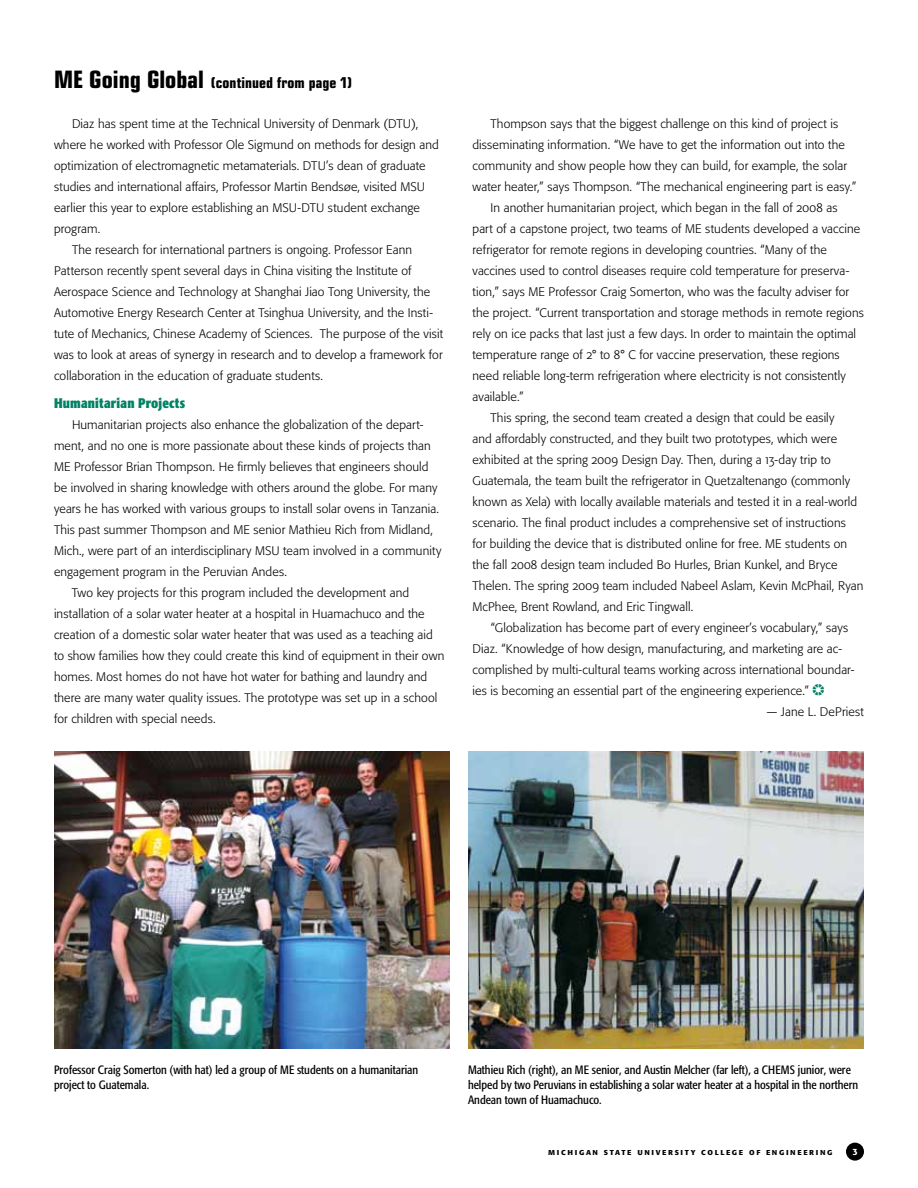
<style>
.page{position:relative;width:918px;height:1188px;background:#fff}
.page>*{position:absolute;margin:0;border:0;box-sizing:border-box;transform-origin:0 0}
.t1{font:700 condensed 15px "Eurostile LT Std";letter-spacing:.005em;color:#000}
.t2{font:700 condensed 13.8px "Formata Pro";letter-spacing:.015em;color:#008265}
.t3{font:300 12.3px "Formata Pro";letter-spacing:.01em;color:#000}
.t4{font:condensed 12px/15px "Formata Pro";color:#000}
.t5{font:500 9px "Formata Pro";letter-spacing:.18em;color:#000}
.t6{font:500 9px "Formata Pro";color:#fff}
.s1{font-size:24px}
.s2{font-family:"Chuckbats";font-weight:400;font-size:15px;color:#008265}
</style>
<div class="page">
<div style="left:846px;top:1143px;width:18px;height:18px;background:#000;border-radius:50%"></div>
<img style="left:54px;top:752px;width:396px;height:297px">
<img style="left:468px;top:752px;width:396px;height:297px">
<p class="t1" style="left:54px;top:73px;width:300px"><span class="s1">ME Going Global</span> (continued from page 1)</p>
<p class="t3" style="left:72px;top:116px;width:348px">Diaz has spent time at the Technical University of Denmark (DTU),</p>
<p class="t3" style="left:54px;top:137px;width:386px">where he worked with Professor Ole Sigmund on methods for design and</p>
<p class="t3" style="left:54px;top:158px;width:373px">optimization of electromagnetic metamaterials. DTU’s dean of graduate</p>
<p class="t3" style="left:54px;top:179px;width:372px">studies and international affairs, Professor Martin Bendsøe, visited MSU</p>
<p class="t3" style="left:54px;top:200px;width:367px">earlier this year to explore establishing an MSU-DTU student exchange</p>
<p class="t3" style="left:54px;top:221px;width:48px">program.</p>
<p class="t3" style="left:72px;top:242px;width:342px">The research for international partners is ongoing. Professor Eann</p>
<p class="t3" style="left:54px;top:263px;width:359px">Patterson recently spent several days in China visiting the Institute of</p>
<p class="t3" style="left:54px;top:284px;width:378px">Aerospace Science and Technology at Shanghai Jiao Tong University, the</p>
<p class="t3" style="left:54px;top:305px;width:380px">Automotive Energy Research Center at Tsinghua University, and the Insti-</p>
<p class="t3" style="left:54px;top:326px;width:391px">tute of Mechanics, Chinese Academy of Sciences. The purpose of the visit</p>
<p class="t3" style="left:54px;top:347px;width:390px">was to look at areas of synergy in research and to develop a framework for</p>
<p class="t3" style="left:54px;top:368px;width:271px">collaboration in the education of graduate students.</p>
<p class="t2" style="left:54px;top:394px;width:133px">Humanitarian Projects</p>
<p class="t3" style="left:72px;top:417px;width:353px">Humanitarian projects also enhance the globalization of the depart-</p>
<p class="t3" style="left:54px;top:438px;width:378px">ment, and no one is more passionate about these kinds of projects than</p>
<p class="t3" style="left:54px;top:459px;width:376px">ME Professor Brian Thompson. He firmly believes that engineers should</p>
<p class="t3" style="left:54px;top:480px;width:385px">be involved in sharing knowledge with others around the globe. For many</p>
<p class="t3" style="left:54px;top:501px;width:387px">years he has worked with various groups to install solar ovens in Tanzania.</p>
<p class="t3" style="left:54px;top:522px;width:380px">This past summer Thompson and ME senior Mathieu Rich from Midland,</p>
<p class="t3" style="left:54px;top:543px;width:389px">Mich., were part of an interdisciplinary MSU team involved in a community</p>
<p class="t3" style="left:54px;top:564px;width:234px">engagement program in the Peruvian Andes.</p>
<p class="t3" style="left:72px;top:585px;width:339px">Two key projects for this program included the development and</p>
<p class="t3" style="left:54px;top:606px;width:372px">installation of a solar water heater at a hospital in Huamachuco and the</p>
<p class="t3" style="left:54px;top:627px;width:380px">creation of a domestic solar water heater that was used as a teaching aid</p>
<p class="t3" style="left:54px;top:648px;width:392px">to show families how they could create this kind of equipment in their own</p>
<p class="t3" style="left:54px;top:669px;width:375px">homes. Most homes do not have hot water for bathing and laundry and</p>
<p class="t3" style="left:54px;top:690px;width:385px">there are many water quality issues. The prototype was set up in a school</p>
<p class="t3" style="left:54px;top:711px;width:163px">for children with special needs.</p>
<p class="t3" style="left:491px;top:116px;width:349px">Thompson says that the biggest challenge on this kind of project is</p>
<p class="t3" style="left:473px;top:137px;width:374px">disseminating information. “We have to get the information out into the</p>
<p class="t3" style="left:473px;top:158px;width:376px">community and show people how they can build, for example, the solar</p>
<p class="t3" style="left:473px;top:179px;width:385px">water heater,” says Thompson. “The mechanical engineering part is easy.”</p>
<p class="t3" style="left:491px;top:200px;width:348px">In another humanitarian project, which began in the fall of 2008 as</p>
<p class="t3" style="left:473px;top:221px;width:389px">part of a capstone project, two teams of ME students developed a vaccine</p>
<p class="t3" style="left:473px;top:242px;width:356px">refrigerator for remote regions in developing countries. “Many of the</p>
<p class="t3" style="left:473px;top:263px;width:378px">vaccines used to control diseases require cold temperature for preserva-</p>
<p class="t3" style="left:473px;top:284px;width:378px">tion,” says ME Professor Craig Somerton, who was the faculty adviser for</p>
<p class="t3" style="left:473px;top:305px;width:393px">the project. “Current transportation and storage methods in remote regions</p>
<p class="t3" style="left:473px;top:326px;width:385px">rely on ice packs that last just a few days. In order to maintain the optimal</p>
<p class="t3" style="left:473px;top:347px;width:369px">temperature range of 2° to 8° C for vaccine preservation, these regions</p>
<p class="t3" style="left:473px;top:368px;width:375px">need reliable long-term refrigeration where electricity is not consistently</p>
<p class="t3" style="left:473px;top:389px;width:53px">available.”</p>
<p class="t3" style="left:491px;top:410px;width:345px">This spring, the second team created a design that could be easily</p>
<p class="t3" style="left:473px;top:431px;width:366px">and affordably constructed, and they built two prototypes, which were</p>
<p class="t3" style="left:473px;top:452px;width:360px">exhibited at the spring 2009 Design Day. Then, during a 13-day trip to</p>
<p class="t3" style="left:473px;top:473px;width:379px">Guatemala, the team built the refrigerator in Quetzaltenango (commonly</p>
<p class="t3" style="left:473px;top:494px;width:386px">known as Xela) with locally available materials and tested it in a real-world</p>
<p class="t3" style="left:473px;top:515px;width:375px">scenario. The final product includes a comprehensive set of instructions</p>
<p class="t3" style="left:473px;top:536px;width:376px">for building the device that is distributed online for free. ME students on</p>
<p class="t3" style="left:473px;top:557px;width:366px">the fall 2008 design team included Bo Hurles, Brian Kunkel, and Bryce</p>
<p class="t3" style="left:473px;top:578px;width:392px">Thelen. The spring 2009 team included Nabeel Aslam, Kevin McPhail, Ryan</p>
<p class="t3" style="left:473px;top:599px;width:222px">McPhee, Brent Rowland, and Eric Tingwall.</p>
<p class="t3" style="left:491px;top:620px;width:359px">“Globalization has become part of every engineer’s vocabulary,” says</p>
<p class="t3" style="left:473px;top:641px;width:371px">Diaz. “Knowledge of how design, manufacturing, and marketing are ac-</p>
<p class="t3" style="left:473px;top:662px;width:383px">complished by multi-cultural teams working across international boundar-</p>
<p class="t3" style="left:473px;top:683px;width:354px">ies is becoming an essential part of the engineering experience.” <span class="s2">e</span></p>
<p class="t3" style="left:767px;top:704px;width:98px">— Jane L. DePriest</p>
<p class="t4" style="left:54px;top:1063px;width:366px">Professor Craig Somerton (with hat) led a group of ME students on a humanitarian project to Guatemala.</p>
<p class="t4" style="left:468px;top:1063px;width:392px">Mathieu Rich (right), an ME senior, and Austin Melcher (far left), a CHEMS junior, were helped by two Peruvians in establishing a solar water heater at a hospital in the northern<br>Andean town of Huamachuco.</p>
<p class="t5" style="left:548px;top:1146px;width:286px">michigan state university college of engineering</p>
<p class="t6" style="left:853px;top:1146px;width:6px">3</p>
</div>
